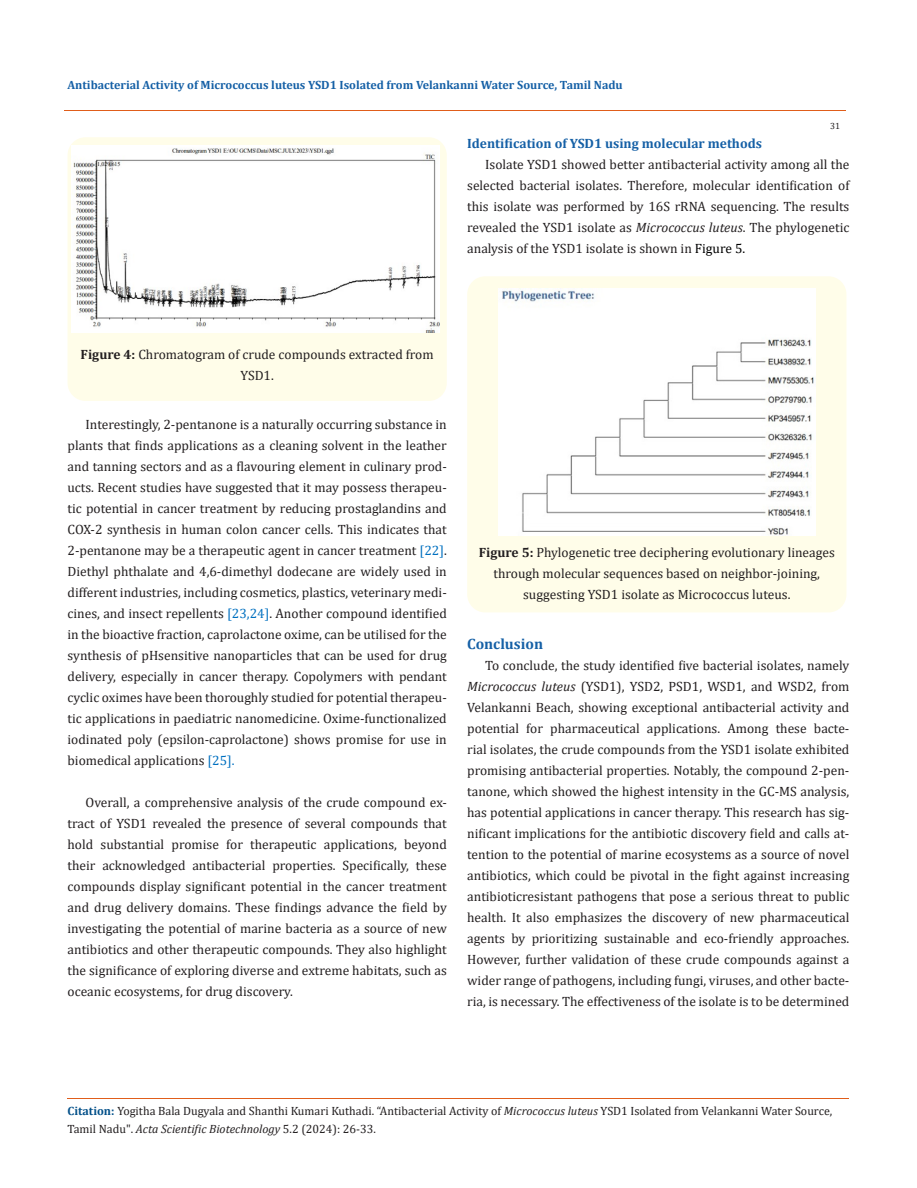
<style>
.page{position:relative;width:917px;height:1188px;background:#fff}
.page>*{position:absolute;margin:0;border:0;box-sizing:border-box;transform-origin:0 0}
.Heading_3{font:700 15px "Cambria";color:#1560a6}
.t1{font:13.5px/21px "Cambria";color:#231f20;text-align:justify}
.Heading_3-2{font:700 13.5px "Cambria";color:#1560a6}
.t2{font:12px/18px "Cambria";color:#231f20}
.t3{font:700 12px "Cambria";color:#1560a6}
.t4{font:9px "Cambria";color:#231f20}
.s1{font-style:italic}
.s2{color:#000}
.s3{font-weight:700}
.s4{color:#0070c0}
.s5{font-weight:700;color:#035089}
</style>
<div class="page">
<hr style="left:64px;top:111px;width:782px;height:1px;background:#e05d1a">
<div style="left:68px;top:137px;width:379px;height:264px;background:#fffde9;border-radius:18px"></div>
<img style="left:72px;top:146px;width:367px;height:187px">
<div style="left:467px;top:276px;width:379px;height:336px;background:#fffde9;border-radius:18px"></div>
<img style="left:498px;top:288px;width:317px;height:247px">
<hr style="left:67px;top:1098px;width:782px;height:1px;background:#e05d1a">
<p class="t3" style="left:67px;top:76px;width:557px">Antibacterial Activity of Micrococcus luteus YSD1 Isolated from Velankanni Water Source, Tamil Nadu</p>
<p class="t4" style="left:830px;top:120px;width:11px">31</p>
<p class="Heading_3-2" style="left:467px;top:134px;width:296px">Identification of YSD1 using molecular methods</p>
<p class="t1" style="left:467px;top:154px;width:384px;text-indent:18px">Isolate YSD1 showed better antibacterial activity among all the selected bacterial isolates. Therefore, molecular identification of this isolate was performed by 16S rRNA sequencing. The results revealed the YSD1 isolate as <span class="s1">Micrococcus luteus</span>. The phylogenetic analysis of the YSD1 isolate is shown in <span class="s2">Figure 5.</span></p>
<p class="t1" style="left:81px;top:344px;width:354px;text-align:center"><span class="s3">Figure 4:</span> Chromatogram of crude compounds extracted from<br>YSD1.</p>
<p class="t1" style="left:68px;top:414px;width:381px;text-indent:18px">Interestingly, 2-pentanone is a naturally occurring substance in plants that finds applications as a cleaning solvent in the leather and tanning sectors and as a flavouring element in culinary prod&shy;ucts. Recent studies have suggested that it may possess therapeu&shy;tic potential in cancer treatment by reducing prostaglandins and COX-2 synthesis in human colon cancer cells. This indicates that 2-pentanone may be a therapeutic agent in cancer treatment <span class="s4">[22]</span>.<br>Diethyl phthalate and 4,6-dimethyl dodecane are widely used in different industries, including cosmetics, plastics, veterinary medi&shy;cines, and insect repellents <span class="s4">[23,24]</span>. Another compound identified in the bioactive fraction, caprolactone oxime, can be utilised for the synthesis of pHsensitive nanoparticles that can be used for drug delivery, especially in cancer therapy. Copolymers with pendant cyclic oximes have been thoroughly studied for potential therapeu&shy;tic applications in paediatric nanomedicine. Oxime-functionalized iodinated poly (epsilon-caprolactone) shows promise for use in biomedical applications <span class="s4">[25].</span></p>
<p class="t1" style="left:68px;top:792px;width:381px;text-indent:18px">Overall, a comprehensive analysis of the crude compound ex&shy;tract of YSD1 revealed the presence of several compounds that hold substantial promise for therapeutic applications, beyond their acknowledged antibacterial properties. Specifically, these compounds display significant potential in the cancer treatment and drug delivery domains. These findings advance the field by investigating the potential of marine bacteria as a source of new antibiotics and other therapeutic compounds. They also highlight the significance of exploring diverse and extreme habitats, such as oceanic ecosystems, for drug discovery.</p>
<p class="t1" style="left:478px;top:541px;width:357px;text-align:center"><span class="s3">Figure 5:</span> Phylogenetic tree deciphering evolutionary lineages through molecular sequences based on neighbor-joining, suggesting YSD1 isolate as Micrococcus luteus.</p>
<p class="Heading_3" style="left:467px;top:633px;width:77px">Conclusion</p>
<p class="t1" style="left:467px;top:655px;width:384px;text-indent:18px">To conclude, the study identified five bacterial isolates, namely <span class="s1">Micrococcus luteus</span> (YSD1), YSD2, PSD1, WSD1, and WSD2, from Velankanni Beach, showing exceptional antibacterial activity and potential for pharmaceutical applications. Among these bacte&shy;rial isolates, the crude compounds from the YSD1 isolate exhibited promising antibacterial properties. Notably, the compound 2-pen&shy;tanone, which showed the highest intensity in the GC-MS analysis, has potential applications in cancer therapy. This research has sig&shy;nificant implications for the antibiotic discovery field and calls at&shy;tention to the potential of marine ecosystems as a source of novel antibiotics, which could be pivotal in the fight against increasing antibioticresistant pathogens that pose a serious threat to public health. It also emphasizes the discovery of new pharmaceutical agents by prioritizing sustainable and eco-friendly approaches.<br>However, further validation of these crude compounds against a wider range of pathogens, including fungi, viruses, and other bacte&shy;ria, is necessary. The effectiveness of the isolate is to be determined</p>
<p class="t2" style="left:67px;top:1102px;width:766px"><span class="s5">Citation:</span> Yogitha Bala Dugyala and Shanthi Kumari Kuthadi. “Antibacterial Activity of <span class="s1">Micrococcus luteus</span> YSD1 Isolated from Velankanni Water Source,<br>Tamil Nadu". <span class="s1">Acta Scientific Biotechnology</span> 5.2 (2024): 26-33.</p>
</div>
